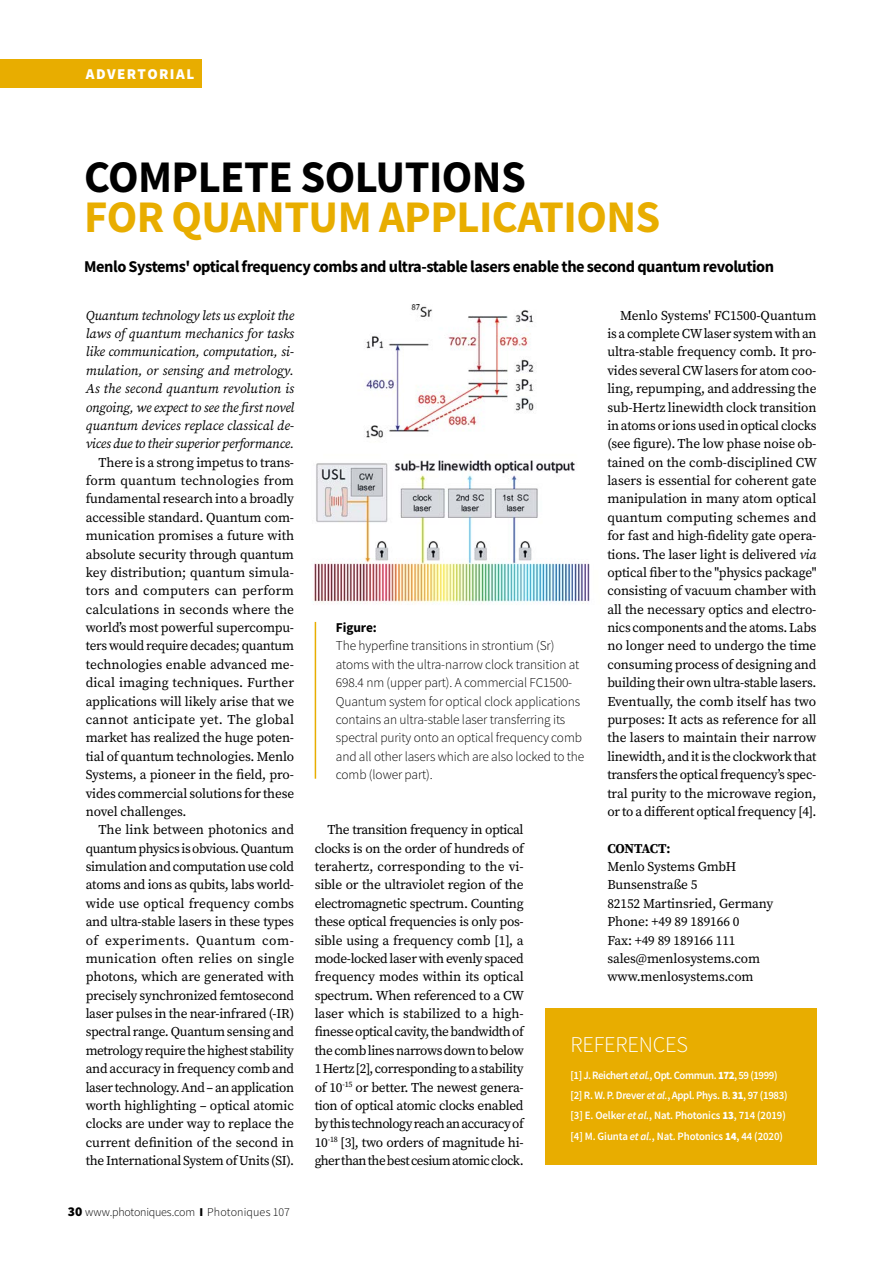
<style>
.page{position:relative;width:893px;height:1263px;background:#fff}
.page>*{position:absolute;margin:0;border:0;box-sizing:border-box;transform-origin:0 0}
.t1{font:700 45.15px "Source Sans Pro";letter-spacing:-.015em;color:#e8ad00}
.t2{font:700 45.15px "Source Sans Pro";letter-spacing:-.015em;color:#000}
.t3{font:300 22.5px "Source Sans Pro";letter-spacing:-.01em;color:#fff}
.t4{font:700 16.5px "Source Sans Pro";letter-spacing:-.03em;color:#000}
.t5{font:900 15px "Source Sans Pro";letter-spacing:.09em;color:#fff}
.t6{font:13.5px/18.3px "Source Serif Pro";letter-spacing:-.015em;color:#000;text-align:justify}
.t7{font:300 13.5px/18.3px "Source Sans Pro";letter-spacing:-.01em;color:#000}
.t8{font:italic 13.5px/18.3px "Source Serif Pro";letter-spacing:-.01em;color:#000;text-align:justify}
.t9{font:700 13.5px "Source Serif Pro";letter-spacing:-.02em;color:#000}
.t10{font:700 13.5px "Source Sans Pro";letter-spacing:-.01em;color:#000}
.t11{font:300 12px "Source Sans Pro";letter-spacing:-.005em;color:#000}
.t12{font:600 11.25px/20.1px "Source Sans Pro";letter-spacing:-.03em;color:#fff;scale:.96 1}
.s1{font-style:italic}
.s2{font-weight:900}
.s3{font-weight:900;font-size:13.5px}
</style>
<div class="page">
<hr style="left:315px;top:622px;width:1px;height:157px;background:#e8ad00">
<div style="left:545px;top:1008px;width:271px;height:157px;background:#e8ad00"></div>
<img style="left:314px;top:304px;width:276px;height:300px">
<div style="left:0;top:60px;width:202px;height:28px;background:#e8ad00"></div>
<p class="t5" style="left:86px;top:64px;width:110px">ADVERTORIAL</p>
<h1 class="t2" style="left:84px;top:146px;width:443px">COMPLETE SOLUTIONS</h1>
<h1 class="t1" style="left:84px;top:186px;width:578px">FOR QUANTUM APPLICATIONS</h1>
<p class="t4" style="left:84px;top:255px;width:691px">Menlo Systems' optical frequency combs and ultra-stable lasers enable the second quantum revolution</p>
<p class="t8" style="left:86px;top:306px;width:210px">Quantum technology lets us exploit the laws of quantum mechanics for tasks like communication, computation, si&shy;mulation, or sensing and metrology.<br>As the second quantum revolution is ongoing, we expect to see the first novel quantum devices replace classical de&shy;vices due to their superior performance.</p>
<p class="t6" style="left:86px;top:453px;width:210px;text-indent:13px">There is a strong impetus to trans&shy;form quantum technologies from fundamental research into a broadly accessible standard. Quantum com&shy;munication promises a future with absolute security through quantum key distribution; quantum simula&shy;tors and computers can perform calculations in seconds where the world’s most powerful supercompu&shy;ters would require decades; quantum technologies enable advanced me&shy;dical imaging techniques. Further applications will likely arise that we cannot anticipate yet. The global market has realized the huge poten&shy;tial of quantum technologies. Menlo Systems, a pioneer in the field, pro&shy;vides commercial solutions for these novel challenges.</p>
<p class="t6" style="left:86px;top:821px;width:210px;text-indent:13px">The link between photonics and quantum physics is obvious. Quantum simulation and computation use cold atoms and ions as qubits, labs world&shy;wide use optical frequency combs and ultra-stable lasers in these types of experiments. Quantum com&shy;munication often relies on single photons, which are generated with precisely synchronized femtosecond laser pulses in the near-infrared (-IR) spectral range. Quantum sensing and metrology require the highest stability and accuracy in frequency comb and laser technology. And – an application worth highlighting – optical atomic clocks are under way to replace the current definition of the second in the International System of Units (SI).</p>
<p class="t6" style="left:315px;top:821px;width:211px;text-indent:13px">The transition frequency in optical clocks is on the order of hundreds of terahertz, corresponding to the vi&shy;sible or the ultraviolet region of the electromagnetic spectrum. Counting these optical frequencies is only pos&shy;sible using a frequency comb [1], a mode-locked laser with evenly spaced frequency modes within its optical spectrum. When referenced to a CW laser which is stabilized to a high&shy;finesse optical cavity, the bandwidth of the comb lines narrows down to below 1 Hertz [2], corresponding to a stability of 10<sup>-15</sup> or better. The newest genera&shy;tion of optical atomic clocks enabled by this technology reach an accuracy of 10<sup>-18</sup> [3], two orders of magnitude hi&shy;gher than the best cesium atomic clock.</p>
<p class="t6" style="left:607px;top:306px;width:211px;text-indent:13px">Menlo Systems' FC1500-Quantum is a complete CW laser system with an ultra-stable frequency comb. It pro&shy;vides several CW lasers for atom coo&shy;ling, repumping, and addressing the sub-Hertz linewidth clock transition in atoms or ions used in optical clocks (see figure). The low phase noise ob&shy;tained on the comb-disciplined CW lasers is essential for coherent gate manipulation in many atom optical quantum computing schemes and for fast and high-fidelity gate opera&shy;tions. The laser light is delivered <span class="s1">via </span>optical fiber to the "physics package" consisting of vacuum chamber with all the necessary optics and electro&shy;nics components and the atoms. Labs no longer need to undergo the time consuming process of designing and building their own ultra-stable lasers.<br>Eventually, the comb itself has two purposes: It acts as reference for all the lasers to maintain their narrow linewidth, and it is the clockwork that transfers the optical frequency’s spec&shy;tral purity to the microwave region, or to a different optical frequency [4].</p>
<p class="t9" style="left:607px;top:839px;width:65px">CONTACT:</p>
<p class="t6" style="left:607px;top:857px;width:167px;text-align:left">Menlo Systems GmbH<br>Bunsenstraße 5<br>82152 Martinsried, Germany<br>Phone: +49 89 189166 0<br>Fax: +49 89 189166 111 sales@menlosystems.com www.menlosystems.com</p>
<p class="t10" style="left:336px;top:618px;width:42px">Figure:</p>
<p class="t7" style="left:336px;top:637px;width:250px">The hyperfine transitions in strontium (Sr) atoms with the ultra-narrow clock transition at 698.4 nm (upper part). A commercial FC1500- Quantum system for optical clock applications contains an ultra-stable laser transferring its spectral purity onto an optical frequency comb and all other lasers which are also locked to the comb (lower part).</p>
<h2 class="t3" style="left:570px;top:1031px;width:119px">REFERENCES</h2>
<p class="t12" style="left:570px;top:1065px;width:228px">[1] J. Reichert <span class="s1">et al.</span>, Opt. Commun. <span class="s2">172</span>, 59 (1999) [2] R. W. P. Drever <span class="s1">et al.</span>, Appl. Phys. B. <span class="s2">31</span>, 97 (1983) [3] E. Oelker <span class="s1">et al.</span>, Nat. Photonics <span class="s2">13</span>, 714 (2019) [4] M. Giunta <span class="s1">et al.</span>, Nat. Photonics <span class="s2">14</span>, 44 (2020)</p>
<p class="t11" style="left:68px;top:1205px;width:224px"><span class="s3">30</span> www.photoniques.com <span class="s2">I</span> Photoniques 107</p>
</div>
